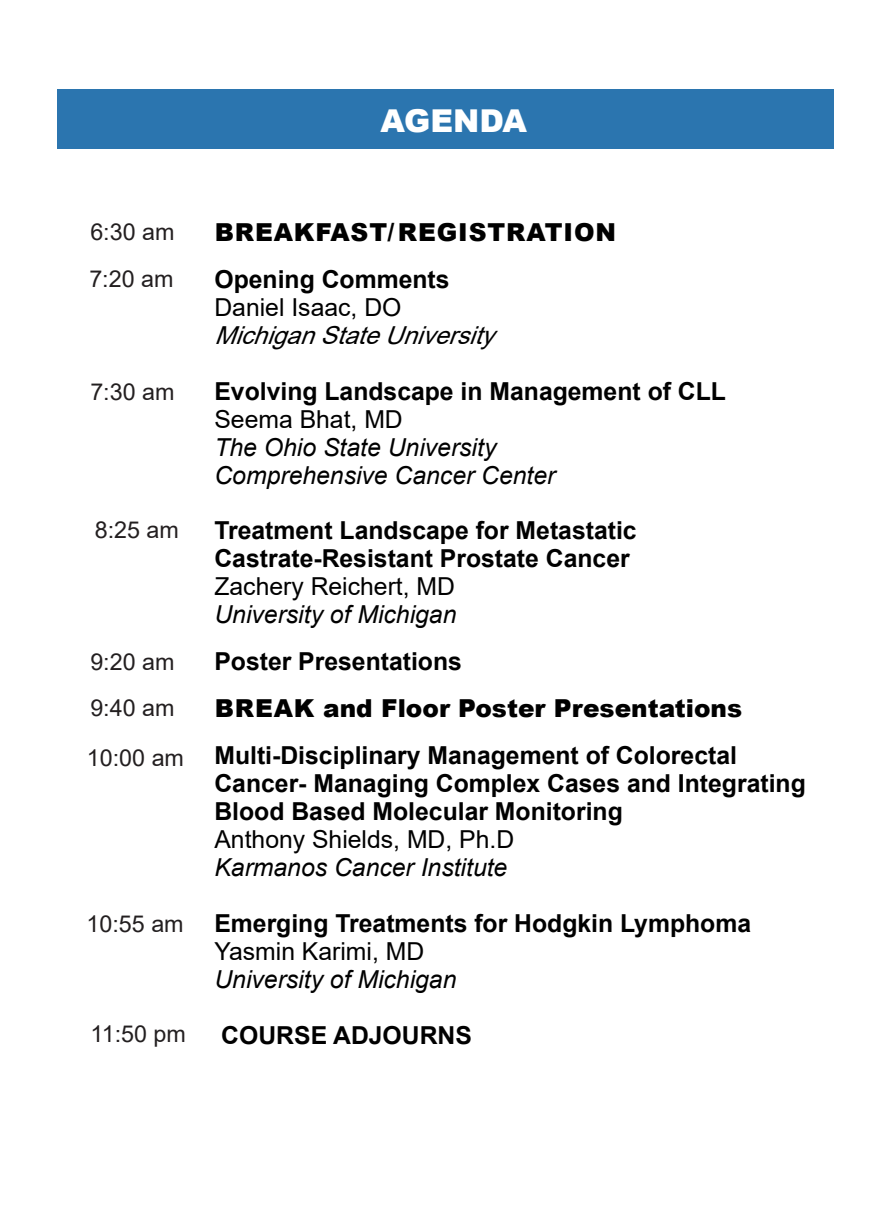
<style>
.page{position:relative;width:891px;height:1215px;background:#fff}
.page>*{position:absolute;margin:0;border:0;box-sizing:border-box;transform-origin:0 0}
.t1{font:900 31.5px "Arial";color:#fff}
.t2{font:700 24.75px "Arial";color:#000}
.t3{font:italic 24.75px/27.9px "Arial";color:#000}
.t4{font:24.75px "Arial";color:#000}
.t5{font:900 24.75px "Arial";letter-spacing:.005em;color:#000}
.t6{font:italic 24.75px "Arial";color:#000}
.t7{font:900 24.75px "Arial";letter-spacing:.035em;color:#000}
.t8{font:23.4px "Arial";color:#231f20}
.s1{font-style:normal}
</style>
<div class="page">
<div style="left:57px;top:89px;width:777px;height:59px;background:#2b75af"></div>
<p class="t1" style="left:380px;top:98px;width:148px">AGENDA</p>
<p class="t8" style="left:90px;top:215px;width:86px">6:30 am</p>
<p class="t8" style="left:89px;top:263px;width:86px">7:20 am</p>
<p class="t8" style="left:90px;top:376px;width:86px">7:30 am</p>
<p class="t8" style="left:95px;top:513px;width:86px">8:25 am</p>
<p class="t8" style="left:90px;top:646px;width:86px">9:20 am</p>
<p class="t8" style="left:90px;top:692px;width:86px">9:40 am</p>
<p class="t8" style="left:87px;top:742px;width:99px">10:00 am</p>
<p class="t8" style="left:87px;top:908px;width:99px">10:55 am</p>
<p class="t8" style="left:91px;top:1018px;width:97px">11:50 pm</p>
<p class="t7" style="left:215px;top:214px;width:403px">BREAKFAST/REGISTRATION</p>
<p class="t2" style="left:214px;top:262px;width:237px">Opening Comments</p>
<p class="t4" style="left:214px;top:290px;width:189px">Daniel Isaac, DO</p>
<p class="t6" style="left:214px;top:318px;width:293px">MichiganStateUniversity</p>
<p class="t2" style="left:214px;top:374px;width:513px">Evolving Landscape in Management of CLL</p>
<p class="t3" style="left:214px;top:405px;width:343px"><span class="s1">Seema Bhat, MD<br></span>The Ohio State University<br>Comprehensive Cancer Center</p>
<p class="t2" style="left:214px;top:513px;width:424px">Treatment Landscape for Metastatic</p>
<p class="t2" style="left:214px;top:541px;width:417px">Castrate-Resistant Prostate Cancer</p>
<p class="t4" style="left:214px;top:570px;width:242px">Zachery Reichert, MD</p>
<p class="t3" style="left:214px;top:601px;width:244px">University of Michigan</p>
<p class="t2" style="left:214px;top:644px;width:249px">Poster Presentations</p>
<p class="t5" style="left:215px;top:691px;width:529px">BREAK and Floor Poster Presentations</p>
<p class="t2" style="left:214px;top:738px;width:524px">Multi-Disciplinary Management of Colorectal</p>
<p class="t2" style="left:214px;top:766px;width:593px">Cancer- Managing Complex Cases and Integrating</p>
<p class="t2" style="left:214px;top:794px;width:410px">Blood Based Molecular Monitoring</p>
<p class="t3" style="left:214px;top:826px;width:301px"><span class="s1">Anthony Shields, MD, Ph.D<br></span>Karmanos Cancer Institute</p>
<p class="t2" style="left:214px;top:906px;width:538px">Emerging Treatments for Hodgkin Lymphoma</p>
<p class="t4" style="left:214px;top:934px;width:211px">Yasmin Karimi, MD</p>
<p class="t3" style="left:214px;top:966px;width:244px">University of Michigan</p>
<p class="t2" style="left:221px;top:1018px;width:252px">COURSE ADJOURNS</p>
</div>
